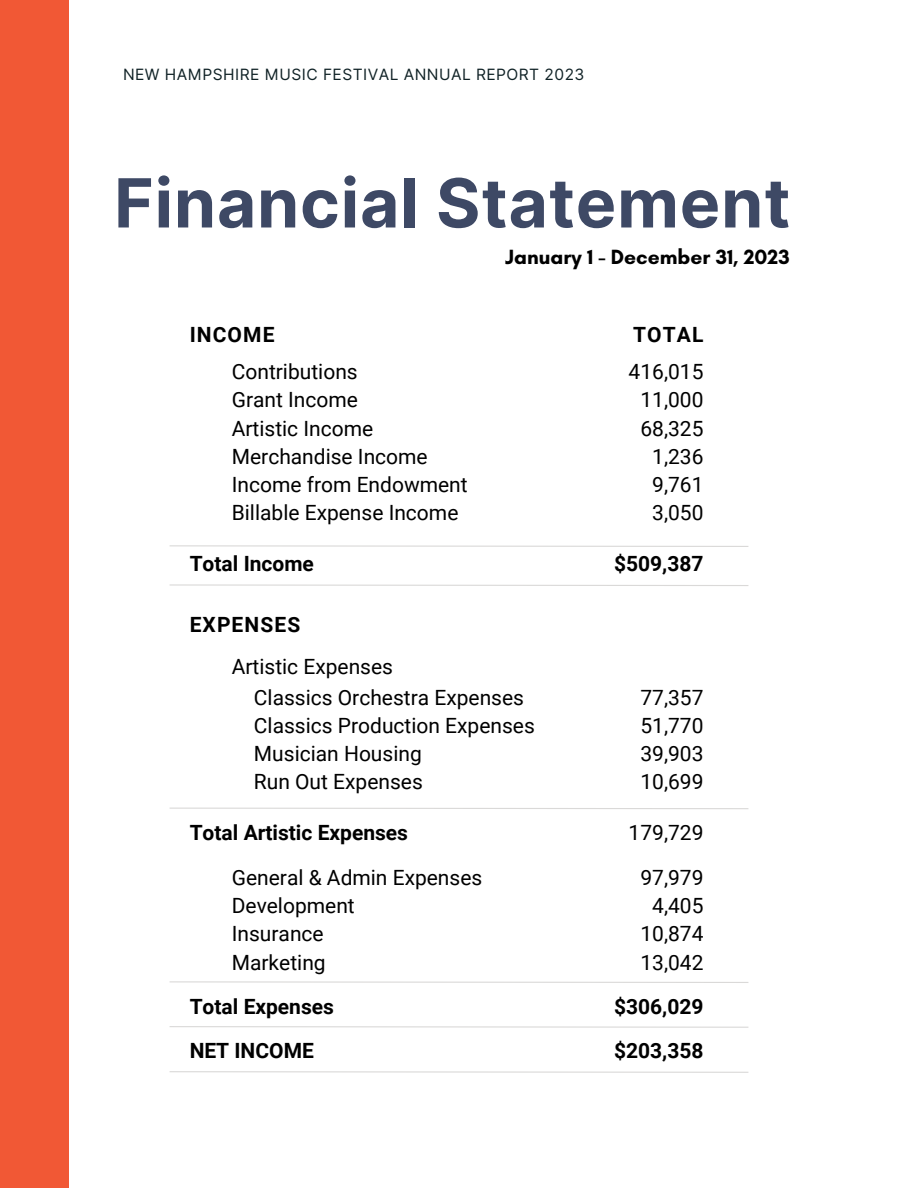
<style>
.page{position:relative;width:918px;height:1188px;background:#fff}
.page>*{position:absolute;margin:0;border:0;box-sizing:border-box;transform-origin:0 0}
.t1{font:700 67.8px "Inter";letter-spacing:.015em;color:#3e4965}
.t2{font:21px/28.2px "Roboto";color:#000}
.t3{font:700 21px "Roboto";color:#000}
.t4{font:700 21px "Glacial Indifference";color:#000}
.t5{font:700 21px "Roboto";letter-spacing:.05em;color:#000}
.t6{font:15.6px "Inter";letter-spacing:.03em;color:#102226}
</style>
<div class="page">
<svg style="left:169px;top:545px;width:580px;height:2px"></svg>
<svg style="left:169px;top:584px;width:580px;height:2px"></svg>
<svg style="left:169px;top:807px;width:580px;height:2px"></svg>
<svg style="left:169px;top:981px;width:580px;height:2px"></svg>
<svg style="left:169px;top:1026px;width:580px;height:2px"></svg>
<div style="left:0;top:0;width:69px;height:1188px;background:#f15835"></div>
<svg style="left:169px;top:1071px;width:580px;height:2px"></svg>
<h1 class="t6" style="left:123px;top:65px;width:463px">NEW HAMPSHIRE MUSIC FESTIVAL ANNUAL REPORT 2023</h1>
<p class="t1" style="left:114px;top:162px;width:678px">Financial Statement</p>
<h3 class="t3" style="left:190px;top:323px;width:86px">INCOME</h3>
<h2 class="t2" style="left:232px;top:358px;width:237px">Contributions<br>Grant Income<br>Artistic Income<br>Merchandise Income<br>Income from Endowment<br>Billable Expense Income</h2>
<h3 class="t4" style="left:505px;top:244px;width:286px">January 1 - December 31, 2023</h3>
<h2 class="t3" style="left:633px;top:323px;width:72px">TOTAL</h2>
<h4 class="t2" style="left:629px;top:358px;width:76px;text-align:right">416,015<br>11,000<br>68,325<br>1,236<br>9,761<br>3,050</h4>
<h3 class="t3" style="left:190px;top:552px;width:126px">Total Income</h3>
<h4 class="t3" style="left:614px;top:552px;width:91px">$509,387</h4>
<h3 class="t5" style="left:190px;top:613px;width:112px">EXPENSES</h3>
<h4 class="t2" style="left:232px;top:653px;width:163px">Artistic Expenses</h4>
<h4 class="t2" style="left:254px;top:683px;width:282px">Classics Orchestra Expenses<br>Classics Production Expenses<br>Musician Housing<br>Run Out Expenses</h4>
<h3 class="t3" style="left:190px;top:820px;width:220px">Total Artistic Expenses</h3>
<h4 class="t2" style="left:629px;top:819px;width:76px">179,729</h4>
<h4 class="t2" style="left:232px;top:864px;width:252px">General &amp; Admin Expenses<br>Development<br>Insurance<br>Marketing</h4>
<h4 class="t2" style="left:640px;top:864px;width:65px;text-align:center">97,979<br>4,405<br>10,874<br>13,042</h4>
<h3 class="t3" style="left:190px;top:994px;width:146px">Total Expenses</h3>
<h4 class="t3" style="left:614px;top:994px;width:91px">$306,029</h4>
<h3 class="t3" style="left:190px;top:1038px;width:126px">NET INCOME</h3>
<h2 class="t3" style="left:614px;top:1038px;width:91px">$203,358</h2>
<h2 class="t2" style="left:640px;top:683px;width:65px;text-align:justify">77,357<br>51,770<br>39,903<br>10,699</h2>
</div>
